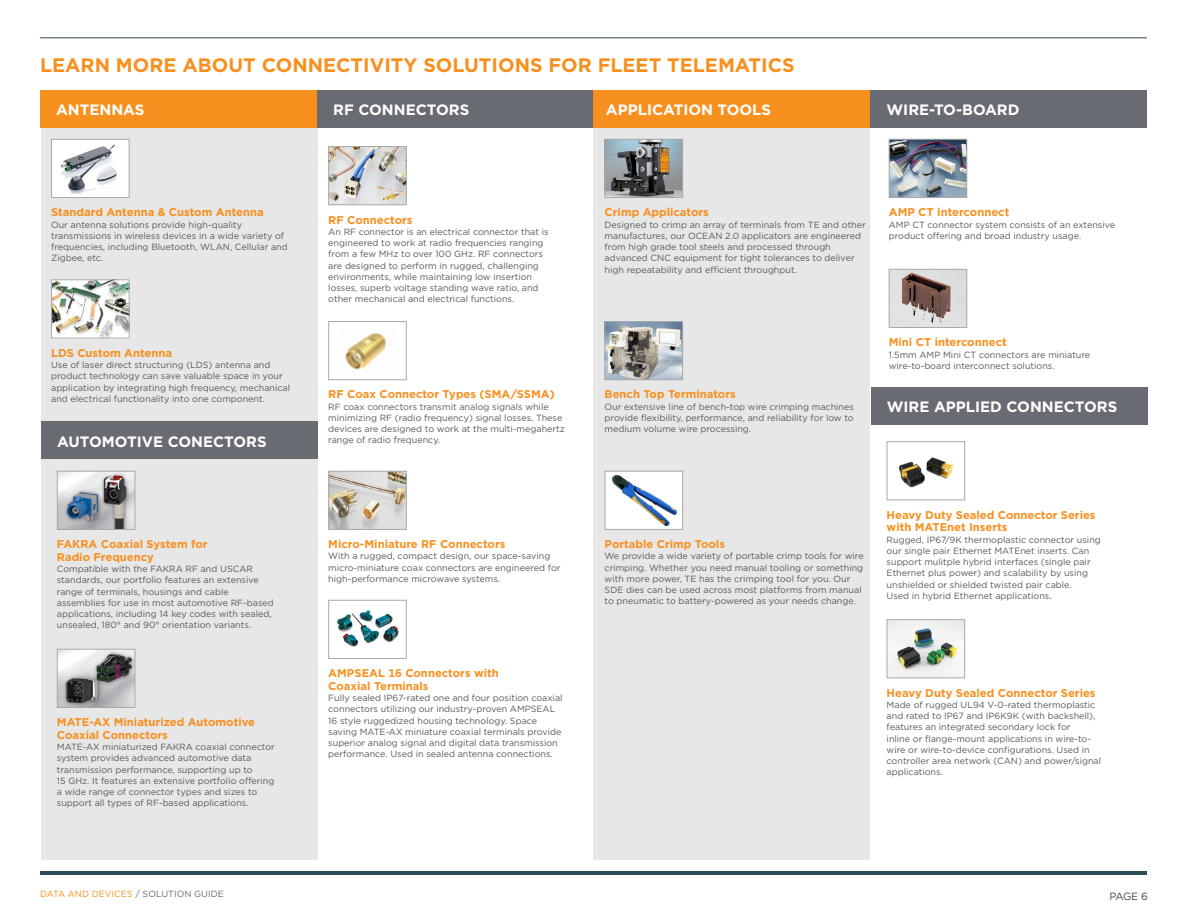
<style>
.page{position:relative;width:1188px;height:918px;background:#fff}
.page>*{position:absolute;margin:0;border:0;box-sizing:border-box;transform-origin:0 0}
.t1{font:700 19.5px "Gotham";color:#f7901e}
.t2{font:700 18px "Gotham";color:#fff}
.t3{font:700 15px "Gotham";color:#fff}
.t4{font:700 11.25px/12.8px "Gotham";color:#f79020}
.t5{font:700 11.25px "Gotham";color:#f7901e}
.t6{font:10.5px "Gotham";color:#464547}
.t7{font:9px/11.2px "Gotham";color:#58595b}
.t8{font:9px "Gotham";color:#f7901e}
.s1{color:#696b73}
</style>
<div class="page">
<div style="left:41px;top:127px;width:277px;height:733px;background:#e7e7e7"></div>
<hr style="left:40px;top:872px;width:1107px;height:3px;background:#2e4957">
<div style="left:594px;top:127px;width:276px;height:733px;background:#e7e7e7"></div>
<img style="left:53px;top:141px;width:75px;height:55px">
<div style="left:51px;top:139px;width:79px;height:59px;border:1px solid #a7a9ac"></div>
<img style="left:53px;top:281px;width:75px;height:55px">
<div style="left:51px;top:279px;width:79px;height:59px;border:1px solid #a7a9ac"></div>
<img style="left:330px;top:148px;width:75px;height:55px">
<div style="left:328px;top:146px;width:79px;height:59px;border:1px solid #a7a9ac"></div>
<img style="left:330px;top:473px;width:75px;height:55px">
<div style="left:328px;top:471px;width:79px;height:59px;border:1px solid #a7a9ac"></div>
<img style="left:337px;top:610px;width:62px;height:37px">
<div style="left:328px;top:600px;width:79px;height:59px;border:1px solid #a7a9ac"></div>
<img style="left:891px;top:141px;width:74px;height:55px">
<div style="left:889px;top:139px;width:78px;height:59px;border:1px solid #a7a9ac"></div>
<img style="left:891px;top:271px;width:74px;height:55px">
<div style="left:889px;top:269px;width:78px;height:59px;border:1px solid #a7a9ac"></div>
<div style="left:40px;top:90px;width:277px;height:37px;background:#f7901e"></div>
<div style="left:870px;top:90px;width:277px;height:37px;background:#696b73"></div>
<div style="left:317px;top:90px;width:277px;height:37px;background:#696b73"></div>
<div style="left:594px;top:90px;width:276px;height:37px;background:#f7901e"></div>
<img style="left:607px;top:141px;width:74px;height:55px">
<div style="left:605px;top:139px;width:78px;height:59px;border:1px solid #a7a9ac"></div>
<img style="left:607px;top:323px;width:74px;height:55px">
<div style="left:605px;top:321px;width:78px;height:59px;border:1px solid #a7a9ac"></div>
<div style="left:605px;top:471px;width:78px;height:58px;background:#fff"></div>
<img style="left:612px;top:476px;width:65px;height:49px">
<div style="left:605px;top:471px;width:78px;height:59px;border:1px solid #a7a9ac"></div>
<div style="left:328px;top:321px;width:79px;height:59px;background:#fff;border:1px solid #a7a9ac"></div>
<img style="left:345px;top:333px;width:42px;height:37px">
<img style="left:59px;top:473px;width:74px;height:55px">
<div style="left:57px;top:471px;width:78px;height:59px;border:1px solid #a7a9ac"></div>
<img style="left:898px;top:457px;width:56px;height:31px">
<div style="left:887px;top:441px;width:78px;height:59px;border:1px solid #a7a9ac"></div>
<img style="left:59px;top:651px;width:74px;height:55px">
<div style="left:57px;top:649px;width:78px;height:59px;border:1px solid #a7a9ac"></div>
<img style="left:889px;top:621px;width:74px;height:55px">
<div style="left:887px;top:619px;width:78px;height:59px;border:1px solid #a7a9ac"></div>
<div style="left:41px;top:422px;width:277px;height:37px;background:#696b73"></div>
<div style="left:871px;top:388px;width:277px;height:37px;background:#696b73"></div>
<hr style="left:40px;top:37px;width:1107px;height:1px;background:#2e4957">
<h1 class="t1" style="left:40px;top:52px;width:756px">LEARN MORE ABOUT CONNECTIVITY SOLUTIONS FOR FLEET TELEMATICS</h1>
<h3 class="t3" style="left:56px;top:99px;width:90px">ANTENNAS</h3>
<h3 class="t3" style="left:333px;top:99px;width:137px">RF CONNECTORS</h3>
<h3 class="t3" style="left:606px;top:99px;width:167px">APPLICATION TOOLS</h3>
<h3 class="t3" style="left:886px;top:99px;width:135px">WIRE-TO-BOARD</h3>
<h2 class="t2" style="left:534px;top:107px;width:134px">CONNECTORS</h2>
<p class="t5" style="left:51px;top:205px;width:214px">Standard Antenna &amp; Custom Antenna</p>
<p class="t7" style="left:51px;top:219px;width:238px">Our antenna solutions provide high-quality transmissions in wireless devices in a wide variety of frequencies, including Bluetooth, WLAN, Cellular and Zigbee, etc.</p>
<p class="t4" style="left:51px;top:346px;width:123px">LDS Custom Antenna</p>
<p class="t7" style="left:51px;top:359px;width:241px">Use of laser direct structuring (LDS) antenna and product technology can save valuable space in your application by integrating high frequency, mechanical and electrical functionality into one component.</p>
<h3 class="t3" style="left:57px;top:431px;width:211px">AUTOMOTIVE CONECTORS</h3>
<p class="t4" style="left:57px;top:538px;width:152px">FAKRA Coaxial System for<br>Radio Frequency</p>
<p class="t7" style="left:57px;top:563px;width:218px">Compatible with the FAKRA RF and USCAR standards, our portfolio features an extensive range of terminals, housings and cable assemblies for use in most automotive RF-based applications, including 14 key codes with sealed, unsealed, 180° and 90° orientation variants.</p>
<p class="t4" style="left:57px;top:716px;width:200px">MATE-AX Miniaturized Automotive<br>Coaxial Connectors</p>
<p class="t7" style="left:57px;top:741px;width:219px">MATE-AX miniaturized FAKRA coaxial connector system provides advanced automotive data transmission performance, supporting up to<br>15 GHz. It features an extensive portfolio offering a wide range of connector types and sizes to support all types of RF-based applications.</p>
<p class="t4" style="left:328px;top:213px;width:86px">RF Connectors</p>
<p class="t7" style="left:328px;top:226px;width:222px">An RF connector is an electrical connector that is engineered to work at radio frequencies ranging from a few MHz to over 100 GHz. RF connectors are designed to perform in rugged, challenging environments, while maintaining low insertion losses, superb voltage standing wave ratio, and other mechanical and electrical functions.</p>
<p class="t4" style="left:328px;top:388px;width:228px">RF Coax Connector Types (SMA/SSMA)</p>
<p class="t7" style="left:328px;top:401px;width:238px">RF coax connectors transmit analog signals while minimizing RF (radio frequency) signal losses. These devices are designed to work at the multi-megahertz range of radio frequency.</p>
<p class="t4" style="left:328px;top:538px;width:179px">Micro-Miniature RF Connectors</p>
<p class="t7" style="left:328px;top:550px;width:234px">With a rugged, compact design, our space-saving micro-miniature coax connectors are engineered for high-performance microwave systems.</p>
<p class="t4" style="left:328px;top:667px;width:172px">AMPSEAL 16 Connectors with<br>Coaxial Terminals</p>
<p class="t7" style="left:328px;top:692px;width:236px">Fully sealed IP67-rated one and four position coaxial connectors utilizing our industry-proven AMPSEAL 16 style ruggedized housing technology. Space saving MATE-AX miniature coaxial terminals provide superior analog signal and digital data transmission performance. Used in sealed antenna connections.</p>
<p class="t4" style="left:605px;top:206px;width:106px">Crimp Applicators</p>
<p class="t7" style="left:605px;top:219px;width:263px">Designed to crimp an array of terminals from TE and other manufactures, our OCEAN 2.0 applicators are engineered from high grade tool steels and processed through advanced CNC equipment for tight tolerances to deliver high repeatability and efficient throughput.</p>
<p class="t4" style="left:889px;top:206px;width:122px">AMP CT interconnect</p>
<p class="t7" style="left:889px;top:219px;width:228px">AMP CT connector system consists of an extensive product offering and broad industry usage.</p>
<p class="t4" style="left:605px;top:388px;width:133px">Bench Top Terminators</p>
<p class="t7" style="left:605px;top:401px;width:251px;text-align:justify">Our extensive line of bench-top wire crimping machines provide flexibility, performance, and reliability for low to medium volume wire processing.</p>
<p class="t4" style="left:889px;top:336px;width:119px">Mini CT interconnect</p>
<p class="t7" style="left:889px;top:349px;width:203px">1.5mm AMP Mini CT connectors are miniature wire-to-board interconnect solutions.</p>
<h3 class="t3" style="left:887px;top:397px;width:232px">WIRE APPLIED CONNECTORS</h3>
<p class="t4" style="left:605px;top:538px;width:122px">Portable Crimp Tools</p>
<p class="t7" style="left:605px;top:550px;width:261px">We provide a wide variety of portable crimp tools for wire crimping. Whether you need manual tooling or something with more power, TE has the crimping tool for you. Our SDE dies can be used across most platforms from manual to pneumatic to battery-powered as your needs change.</p>
<p class="t4" style="left:887px;top:508px;width:210px">Heavy Duty Sealed Connector Series with MATEnet Inserts</p>
<p class="t7" style="left:887px;top:534px;width:216px">Rugged, IP67/9K thermoplastic connector using our single pair Ethernet MATEnet inserts. Can support mulitple hybrid interfaces (single pair Ethernet plus power) and scalability by using unshielded or shielded twisted pair cable.<br>Used in hybrid Ethernet applications.</p>
<p class="t4" style="left:887px;top:686px;width:210px">Heavy Duty Sealed Connector Series</p>
<p class="t7" style="left:887px;top:699px;width:216px">Made of rugged UL94 V-0-rated thermoplastic and rated to IP67 and IP6K9K (with backshell), features an integrated secondary lock for<br>inline or flange-mount applications in wire-to&shy;wire or wire-to-device configurations. Used in controller area network (CAN) and power/signal applications.</p>
<p class="t8" style="left:40px;top:888px;width:185px">DATA AND DEVICES <span class="s1">/ SOLUTION GUIDE</span></p>
<p class="t6" style="left:1110px;top:890px;width:40px">PAGE 6</p>
</div>
